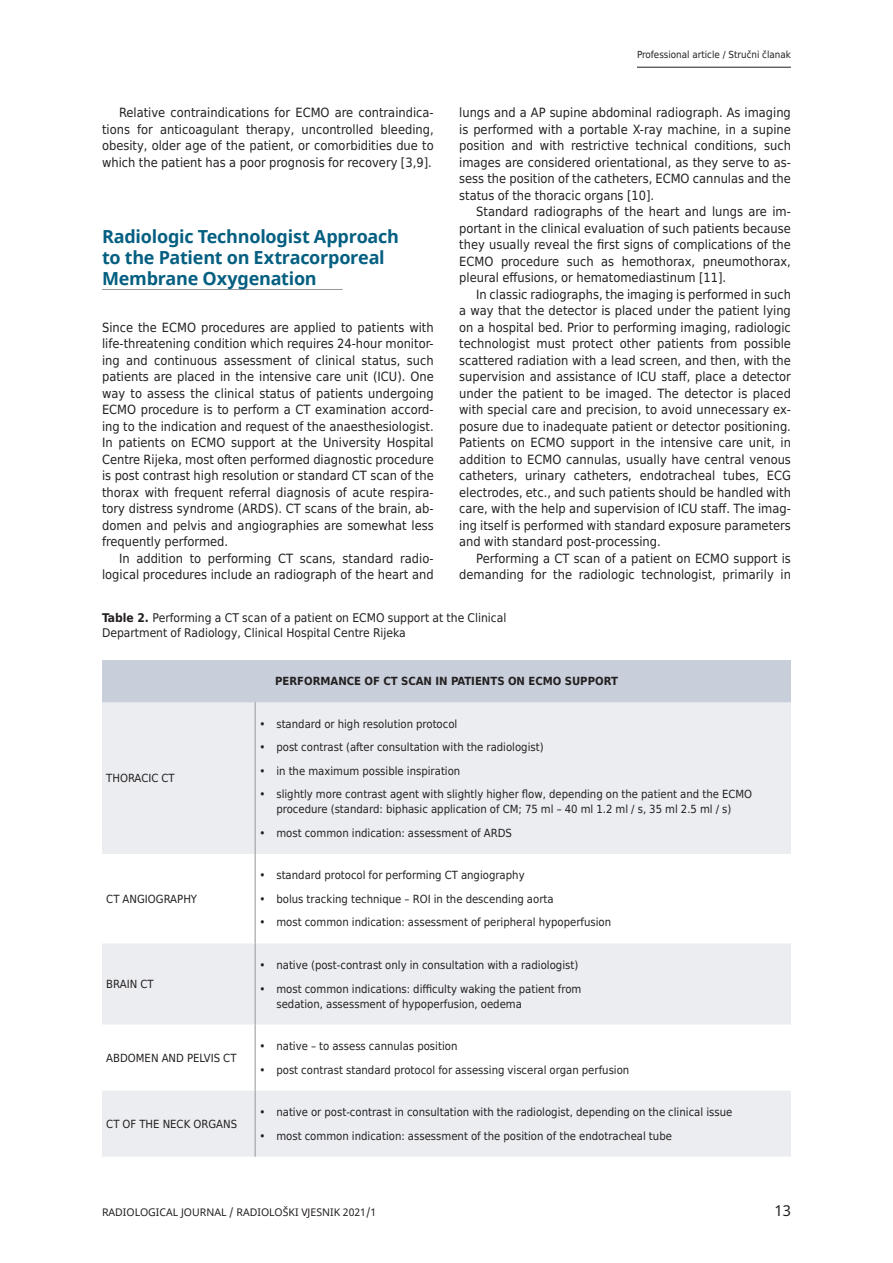
<style>
.page{position:relative;width:893px;height:1263px;background:#fff}
.page>*{position:absolute;margin:0;border:0;box-sizing:border-box;transform-origin:0 0}
.t1{font:700 18px/21px "Noto Sans";letter-spacing:-.015em;color:#055f81}
.t2{font:15px "Noto Sans";color:#231f20}
.t3{font:12.75px/16.5px "DejaVu Sans Condensed";color:#231f20;text-align:justify}
.t4{font:12px/15px "DejaVu Sans Condensed";color:#231f20}
.t5{font:11.25px/15px "DejaVu Sans Condensed";color:#231f20;text-align:center}
.t6{font:700 11.25px "DejaVu Sans Condensed";color:#231f20}
.t7{font:10.5px "Noto Sans";color:#231f20}
.t8{font:9.75px "DejaVu Sans Condensed";color:#231f20}
.s1{font-weight:700}
</style>
<div class="page">
<hr style="left:102px;top:289px;width:240px;height:1px;background:#939598">
<div style="left:102px;top:660px;width:689px;height:42px;background:#c8cfda"></div>
<svg style="left:102px;top:702px;width:689px;height:455px;fill:#ebedf1"></svg>
<hr style="left:255px;top:702px;width:1px;height:152px;background:#939598">
<hr style="left:255px;top:854px;width:1px;height:89px;background:#939598">
<hr style="left:255px;top:943px;width:1px;height:81px;background:#939598">
<hr style="left:255px;top:1024px;width:1px;height:66px;background:#939598">
<hr style="left:255px;top:1090px;width:1px;height:67px;background:#939598">
<hr style="left:637px;top:67px;width:154px;height:1px;background:#231f20">
<p class="t8" style="left:637px;top:46px;width:155px">Professional article / Stručni članak</p>
<p class="t3" style="left:459px;top:104px;width:333px">lungs and a AP supine abdominal radiograph. As imaging is performed with a portable X-ray machine, in a supine position and with restrictive technical conditions, such images are considered orientational, as they serve to as&shy;sess the position of the catheters, ECMO cannulas and the status of the thoracic organs [10].</p>
<p class="t3" style="left:459px;top:203px;width:333px;text-indent:17px">Standard radiographs of the heart and lungs are im&shy;portant in the clinical evaluation of such patients because they usually reveal the first signs of complications of the ECMO procedure such as hemothorax, pneumothorax, pleural effusions, or hematomediastinum [11].</p>
<p class="t3" style="left:459px;top:285px;width:333px;text-indent:17px">In classic radiographs, the imaging is performed in such a way that the detector is placed under the patient lying on a hospital bed. Prior to performing imaging, radiologic technologist must protect other patients from possible scattered radiation with a lead screen, and then, with the supervision and assistance of ICU staff, place a detector under the patient to be imaged. The detector is placed with special care and precision, to avoid unnecessary ex&shy;posure due to inadequate patient or detector positioning.<br>Patients on ECMO support in the intensive care unit, in addition to ECMO cannulas, usually have central venous catheters, urinary catheters, endotracheal tubes, ECG electrodes, etc., and such patients should be handled with care, with the help and supervision of ICU staff. The imag&shy;ing itself is performed with standard exposure parameters and with standard post-processing.</p>
<p class="t3" style="left:459px;top:549px;width:333px;text-align:right">Performing a CT scan of a patient on ECMO support is demanding for the radiologic technologist, primarily in</p>
<p class="t4" style="left:102px;top:610px;width:406px"><span class="s1">Table 2.</span> Performing a CT scan of a patient on ECMO support at the Clinical<br>Department of Radiology, Clinical Hospital Centre Rijeka</p>
<p class="t6" style="left:275px;top:672px;width:344px">PERFORMANCE OF CT SCAN IN PATIENTS ON ECMO SUPPORT</p>
<p class="t3" style="left:102px;top:104px;width:333px;text-indent:17px">Relative contraindications for ECMO are contraindica&shy;tions for anticoagulant therapy, uncontrolled bleeding, obesity, older age of the patient, or comorbidities due to which the patient has a poor prognosis for recovery [3,9].</p>
<h1 class="t1" style="left:102px;top:226px;width:299px">Radiologic Technologist Approach to the Patient on Extracorporeal<br>Membrane Oxygenation</h1>
<p class="t3" style="left:102px;top:318px;width:333px">Since the ECMO procedures are applied to patients with life-threatening condition which requires 24-hour monitor&shy;ing and continuous assessment of clinical status, such patients are placed in the intensive care unit (ICU). One way to assess the clinical status of patients undergoing ECMO procedure is to perform a CT examination accord&shy;ing to the indication and request of the anaesthesiologist.<br>In patients on ECMO support at the University Hospital Centre Rijeka, most often performed diagnostic procedure is post contrast high resolution or standard CT scan of the thorax with frequent referral diagnosis of acute respira&shy;tory distress syndrome (ARDS). CT scans of the brain, ab&shy;domen and pelvis and angiographies are somewhat less frequently performed.</p>
<p class="t3" style="left:102px;top:549px;width:333px;text-align:right">In addition to performing CT scans, standard radio&shy;logical procedures include an radiograph of the heart and</p>
<p class="t5" style="left:106px;top:770px;width:70px">THORACIC CT</p>
<p class="t5" style="left:106px;top:891px;width:92px">CT ANGIOGRAPHY</p>
<p class="t5" style="left:106px;top:976px;width:49px">BRAIN CT</p>
<p class="t5" style="left:106px;top:1050px;width:132px">ABDOMEN AND PELVIS CT</p>
<p class="t5" style="left:106px;top:1116px;width:132px">CT OF THE NECK ORGANS</p>
<p class="t5" style="left:259px;top:716px;width:199px">• standard or high resolution protocol</p>
<p class="t5" style="left:259px;top:739px;width:286px">• post contrast (after consultation with the radiologist)</p>
<p class="t5" style="left:259px;top:763px;width:202px">• in the maximum possible inspiration</p>
<p class="t5" style="left:259px;top:786px;width:494px">• slightly more contrast agent with slightly higher flow, depending on the patient and the ECMO procedure (standard: biphasic application of CM; 75 ml – 40 ml 1.2 ml / s, 35 ml 2.5 ml / s)</p>
<p class="t5" style="left:259px;top:825px;width:254px">• most common indication: assessment of ARDS</p>
<p class="t5" style="left:259px;top:868px;width:267px">• standard protocol for performing CT angiography</p>
<p class="t5" style="left:259px;top:891px;width:296px">• bolus tracking technique – ROI in the descending aorta</p>
<p class="t5" style="left:259px;top:915px;width:353px">• most common indication: assessment of peripheral hypoperfusion</p>
<p class="t5" style="left:259px;top:957px;width:320px">• native (post-contrast only in consultation with a radiologist)</p>
<p class="t5" style="left:276px;top:981px;width:306px;text-align:left;text-indent:-17px">• most common indications: difficulty waking the patient from sedation, assessment of hypoperfusion, oedema</p>
<p class="t5" style="left:259px;top:1038px;width:200px">• native – to assess cannulas position</p>
<p class="t5" style="left:259px;top:1062px;width:371px">• post contrast standard protocol for assessing visceral organ perfusion</p>
<p class="t5" style="left:259px;top:1104px;width:474px">• native or post-contrast in consultation with the radiologist, depending on the clinical issue</p>
<p class="t5" style="left:259px;top:1128px;width:414px">• most common indication: assessment of the position of the endotracheal tube</p>
<p class="t7" style="left:102px;top:1204px;width:54px">RADIOLOGICAL</p>
<p class="t7" style="left:181px;top:1204px;width:19px">JOURNAL</p>
<p class="t7" style="left:229px;top:1204px;width:79px">/ RADIOLOŠKI VJESNIK</p>
<p class="t7" style="left:343px;top:1204px;width:35px">2021/1</p>
<p class="t2" style="left:774px;top:1200px;width:18px">13</p>
</div>
